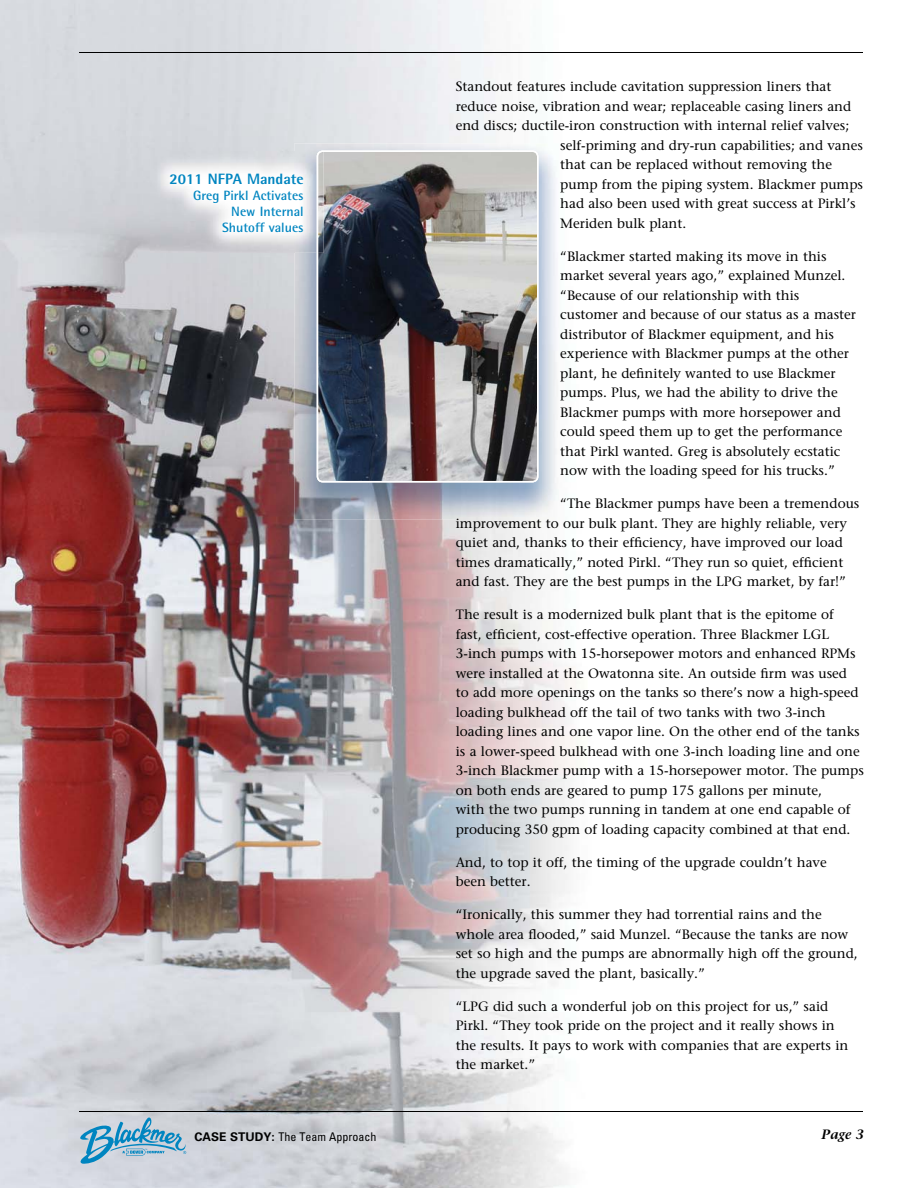
<style>
.page{position:relative;width:918px;height:1188px;background:#fff}
.page>*{position:absolute;margin:0;border:0;box-sizing:border-box;transform-origin:0 0}
.t1{font:800 15px "Rotis Semi Sans";color:#0085c0}
.t2{font:13.5px/19.5px "Stone Serif";color:#000}
.t3{font:700 13.5px/16.2px "Rotis Semi Sans";color:#0085c0;text-align:right}
.t4{font:italic 600 13.5px "Stone Serif";color:#000}
.t5{font:condensed 12px "Univers";color:#000}
.s1{font-weight:700;font-stretch:normal}
</style>
<div class="page">
<img style="left:0;top:0;width:578px;height:1188px">
<svg style="left:79px;top:1117px;width:107px;height:47px;background:#99bed4"></svg>
<img style="left:294px;top:143px;width:265px;height:376px">
<img style="left:456px;top:518px;width:103px;height:1px">
<img style="left:317px;top:150px;width:222px;height:332px">
<img style="left:150px;top:152px;width:167px;height:101px">
<img style="left:317px;top:152px;width:6px;height:101px">
<hr style="left:80px;top:52px;width:783px;height:1px;background:#000">
<hr style="left:80px;top:1111px;width:783px;height:1px;background:#000">
<p class="t1" style="left:170px;top:173px;width:136px">2011 NFPA Mandate</p>
<p class="t3" style="left:193px;top:188px;width:112px">Greg Pirkl Activates<br>New Internal<br>Shutoff values</p>
<p class="t2" style="left:456px;top:78px;width:377px">Standout features include cavitation suppression liners that</p>
<p class="t2" style="left:456px;top:98px;width:397px">reduce noise, vibration and wear; replaceable casing liners and</p>
<p class="t2" style="left:456px;top:117px;width:395px">end discs; ductile-iron construction with internal relief valves;</p>
<p class="t2" style="left:560px;top:137px;width:304px">self-priming and dry-run capabilities; and vanes</p>
<p class="t2" style="left:560px;top:156px;width:273px">that can be replaced without removing the</p>
<p class="t2" style="left:560px;top:176px;width:304px">pump from the piping system. Blackmer pumps</p>
<p class="t2" style="left:560px;top:195px;width:297px">had also been used with great success at Pirkl’s</p>
<p class="t2" style="left:560px;top:215px;width:128px">Meriden bulk plant.</p>
<p class="t2" style="left:560px;top:248px;width:297px">“Blackmer started making its move in this market several years ago,” explained Munzel. “Because of our relationship with this customer and because of our status as a master distributor of Blackmer equipment, and his experience with Blackmer pumps at the other plant, he definitely wanted to use Blackmer pumps. Plus, we had the ability to drive the Blackmer pumps with more horsepower and could speed them up to get the performance that Pirkl wanted. Greg is absolutely ecstatic now with the loading speed for his trucks.”</p>
<p class="t2" style="left:456px;top:495px;width:405px;text-indent:104px">“The Blackmer pumps have been a tremendous improvemen o our bulk plant. They are highly reliable, very quiet and, thanks to their efficiency, have improved our load times dramatically,” noted Pirkl. “They run so quiet, efficient and fast. They are the best pumps in the LPG market, by far!”</p>
<p class="t2" style="left:456px;top:606px;width:410px">The result is a modernized bulk plant that is the epitome of<br>fast, efficient, cost-effective operation. Three Blackmer LGL 3-inch pumps with 15-horsepower motors and enhanced RPMs were installed at the Owatonna site. An outside firm was used<br>to add more openings on the tanks so there’s now a high-speed loading bulkhead off the tail of two tanks with two 3-inch loading lines and one vapor line. On the other end of the tanks is a lower-speed bulkhead with one 3-inch loading line and one 3-inch Blackmer pump with a 15-horsepower motor. The pumps on both ends are geared to pump 175 gallons per minute,<br>with the two pumps running in tandem at one end capable of producing 350 gpm of loading capacity combined at that end.</p>
<p class="t2" style="left:456px;top:854px;width:372px">And, to top it off, the timing of the upgrade couldn’t have been better.</p>
<p class="t2" style="left:456px;top:906px;width:403px">“Ironically, this summer they had torrential rains and the whole area flooded,” said Munzel. “Because the tanks are now set so high and the pumps are abnormally high off the ground, the upgrade saved the plant, basically.”</p>
<p class="t2" style="left:456px;top:998px;width:394px">“LPG did such a wonderful job on this project for us,” said Pirkl. “They took pride on the project and it really shows in the results. It pays to work with companies that are experts in the market.”</p>
<p class="t2" style="left:537px;top:515px;width:16px">t t</p>
<p class="t5" style="left:194px;top:1132px;width:183px"><span class="s1">CASE STUDY:</span> The Team Approach</p>
<p class="t4" style="left:822px;top:1129px;width:44px">Page 3</p>
</div>
